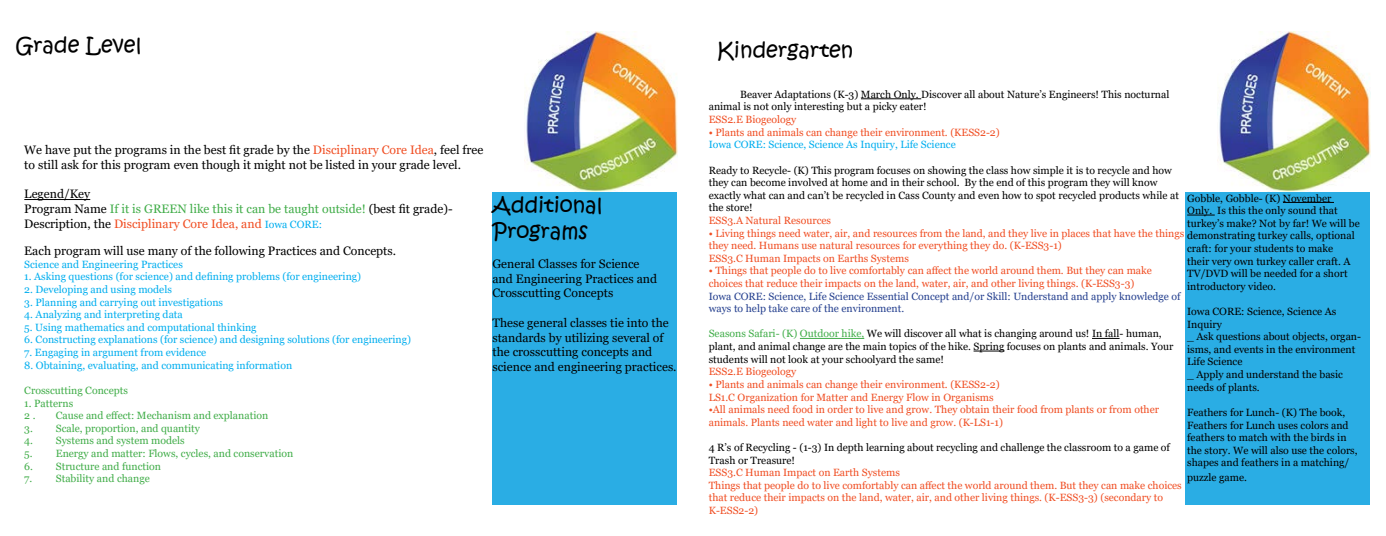
<style>
.page{position:relative;width:1386px;height:536px;background:#fff}
.page>*{position:absolute;margin:0;border:0;box-sizing:border-box;transform-origin:0 0}
.t1{font:21px/25.2px "Kristen ITC";color:#000}
.t2{font:12.25px/14.7px "Georgia";color:#000}
.t3{font:10.5px/12.6px "Georgia";color:#000}
.t4{font:10.5px/12.6px "Georgia";color:#f04e23}
.t5{font:10.5px "Georgia";color:#00aeef}
.t6{font:10.5px "Georgia";color:#41ad49}
.t7{font:10.5px/12.6px "Georgia";color:#25408f}
.s1{color:#f04e23}
.s2{color:#41ad49}
.s3{font-size:10.5px;color:#00aeef}
</style>
<div class="page">
<hr style="left:861px;top:98px;width:60px;height:1px;background:#000">
<hr style="left:800px;top:338px;width:64px;height:1px;background:#41ad49">
<svg style="left:1092px;top:338px;width:28px;height:1px"></svg>
<hr style="left:974px;top:350px;width:30px;height:1px;background:#000">
<div style="left:492px;top:192px;width:185px;height:312px;background:#2aade4"></div>
<hr style="left:24px;top:199px;width:66px;height:1px;background:#000">
<img style="left:524px;top:32px;width:153px;height:160px">
<img style="left:1217px;top:32px;width:153px;height:160px">
<div style="left:1185px;top:192px;width:185px;height:312px;background:#2aade4"></div>
<hr style="left:1283px;top:202px;width:51px;height:1px;background:#000">
<svg style="left:1187px;top:215px;width:28px;height:1px"></svg>
<p class="t1" style="left:16px;top:33px;width:127px">Grade Level</p>
<p class="t2" style="left:24px;top:143px;width:461px">We have put the programs in the best fit grade by the <span class="s1">Disciplinary Core Idea</span>, feel free to still ask for this program even though it might not be listed in your grade level.</p>
<p class="t2" style="left:24px;top:187px;width:67px">Legend/Key</p>
<p class="t2" style="left:24px;top:202px;width:430px">Program Name <span class="s2">If it is GREEN like this it can be taught outside!</span> (best fit grade)-<br>Description, the <span class="s1">Disciplinary Core Idea, and</span> <span class="s3">Iowa CORE:</span></p>
<p class="t2" style="left:24px;top:244px;width:373px">Each program will use many of the following Practices and Concepts.</p>
<p class="t5" style="left:24px;top:258px;width:160px">Science and Engineering Practices</p>
<p class="t5" style="left:24px;top:270px;width:338px">1. Asking questions (for science) and defining problems (for engineering)</p>
<p class="t5" style="left:24px;top:283px;width:149px">2. Developing and using models</p>
<p class="t5" style="left:24px;top:295px;width:200px">3. Planning and carrying out investigations</p>
<p class="t5" style="left:24px;top:308px;width:160px">4. Analyzing and interpreting data</p>
<p class="t5" style="left:24px;top:321px;width:234px">5. Using mathematics and computational thinking</p>
<p class="t5" style="left:24px;top:333px;width:388px">6. Constructing explanations (for science) and designing solutions (for engineering)</p>
<p class="t5" style="left:24px;top:346px;width:183px">7. Engaging in argument from evidence</p>
<p class="t5" style="left:24px;top:358px;width:269px">8. Obtaining, evaluating, and communicating information</p>
<p class="t6" style="left:24px;top:384px;width:105px">Crosscutting Concepts</p>
<p class="t6" style="left:24px;top:396px;width:50px">1. Patterns</p>
<p class="t6" style="left:24px;top:409px;width:13px">2 .</p>
<p class="t6" style="left:56px;top:409px;width:214px">Cause and effect: Mechanism and explanation</p>
<p class="t6" style="left:24px;top:421px;width:177px">3. Scale, proportion, and quantity</p>
<p class="t6" style="left:24px;top:434px;width:162px">4. Systems and system models</p>
<p class="t6" style="left:24px;top:447px;width:270px">5. Energy and matter: Flows, cycles, and conservation</p>
<p class="t6" style="left:24px;top:459px;width:138px">6. Structure and function</p>
<p class="t6" style="left:24px;top:472px;width:127px">7. Stability and change</p>
<p class="t1" style="left:492px;top:193px;width:112px">Additional<br>Programs</p>
<p class="t2" style="left:492px;top:256px;width:166px">General Classes for Science and Engineering Practices and<br>Crosscutting Concepts</p>
<p class="t2" style="left:492px;top:315px;width:186px">These general classes tie into the standards by utilizing several of the crosscutting concepts and science and engineering practices.</p>
<p class="t1" style="left:717px;top:38px;width:138px">Kindergarten</p>
<p class="t3" style="left:709px;top:88px;width:462px;text-indent:32px">Beaver Adaptations (K-3) March Only. Discover all about Nature’s Engineers! This nocturnal animal is not only interesting but a picky eater!</p>
<p class="t4" style="left:709px;top:113px;width:89px">ESS2.E Biogeology</p>
<p class="t4" style="left:709px;top:126px;width:293px">• Plants and animals can change their environment. (KESS2-2)</p>
<p class="t5" style="left:709px;top:138px;width:249px">Iowa CORE: Science, Science As Inquiry, Life Science</p>
<p class="t3" style="left:709px;top:164px;width:472px">Ready to Recycle- (K) This program focuses on showing the class how simple it is to recycle and how they can become involved at home and in their school. By the end of this program they will know exactly what can and can’t be recycled in Cass County and even how to spot recycled products while at the store!</p>
<p class="t4" style="left:709px;top:214px;width:124px">ESS3.A Natural Resources</p>
<p class="t4" style="left:709px;top:227px;width:477px">• Living things need water, air, and resources from the land, and they live in places that have the things they need. Humans use natural resources for everything they do. (K-ESS3-1)</p>
<p class="t4" style="left:709px;top:252px;width:202px">ESS3.C Human Impacts on Earths Systems</p>
<p class="t4" style="left:709px;top:264px;width:445px">• Things that people do to live comfortably can affect the world around them. But they can make choices that reduce their impacts on the land, water, air, and other living things. (K-ESS3-3)</p>
<p class="t7" style="left:709px;top:290px;width:473px">Iowa CORE: Science, Life Science Essential Concept and/or Skill: Understand and apply knowledge of ways to help take care of the environment.</p>
<p class="t3" style="left:709px;top:327px;width:466px"><span class="s2">Seasons Safari- (K) Outdoor hike,</span> We will discover all what is changing around us! In fall- human, plant, and animal change are the main topics of the hike. Spring focuses on plants and animals. Your students will not look at your schoolyard the same!</p>
<p class="t4" style="left:709px;top:365px;width:89px">ESS2.E Biogeology</p>
<p class="t4" style="left:709px;top:378px;width:293px">• Plants and animals can change their environment. (KESS2-2)</p>
<p class="t4" style="left:709px;top:390px;width:286px">LS1.C Organization for Matter and Energy Flow in Organisms</p>
<p class="t4" style="left:709px;top:403px;width:452px">•All animals need food in order to live and grow. They obtain their food from plants or from other animals. Plants need water and light to live and grow. (K-LS1-1)</p>
<p class="t3" style="left:709px;top:441px;width:463px">4 R’s of Recycling - (1-3) In depth learning about recycling and challenge the classroom to a game of<br>Trash or Treasure!</p>
<p class="t4" style="left:709px;top:466px;width:193px">ESS3.C Human Impact on Earth Systems</p>
<p class="t4" style="left:709px;top:479px;width:475px">Things that people do to live comfortably can affect the world around them. But they can make choices that reduce their impacts on the land, water, air, and other living things. (K-ESS3-3) (secondary to<br>K-ESS2-2)</p>
<p class="t3" style="left:1187px;top:192px;width:174px">Gobble, Gobble- (K) November<br>Only. Is this the only sound that turkey’s make? Not by far! We will be demonstrating turkey calls, optional craft: for your students to make<br>their very own turkey caller craft. A<br>TV/DVD will be needed for a short introductory video.</p>
<p class="t3" style="left:1187px;top:305px;width:151px">Iowa CORE: Science, Science As<br>Inquiry</p>
<p class="t3" style="left:1187px;top:330px;width:175px">_ Ask questions about objects, organ&shy;isms, and events in the environment</p>
<p class="t3" style="left:1187px;top:355px;width:57px">Life Science</p>
<p class="t3" style="left:1187px;top:368px;width:157px">_ Apply and understand the basic needs of plants.</p>
<p class="t3" style="left:1187px;top:406px;width:172px">Feathers for Lunch- (K) The book, Feathers for Lunch uses colors and feathers to match with the birds in the story. We will also use the colors, shapes and feathers in a matching/</p>
<p class="t3" style="left:1187px;top:471px;width:61px">puzzle game.</p>
</div>
